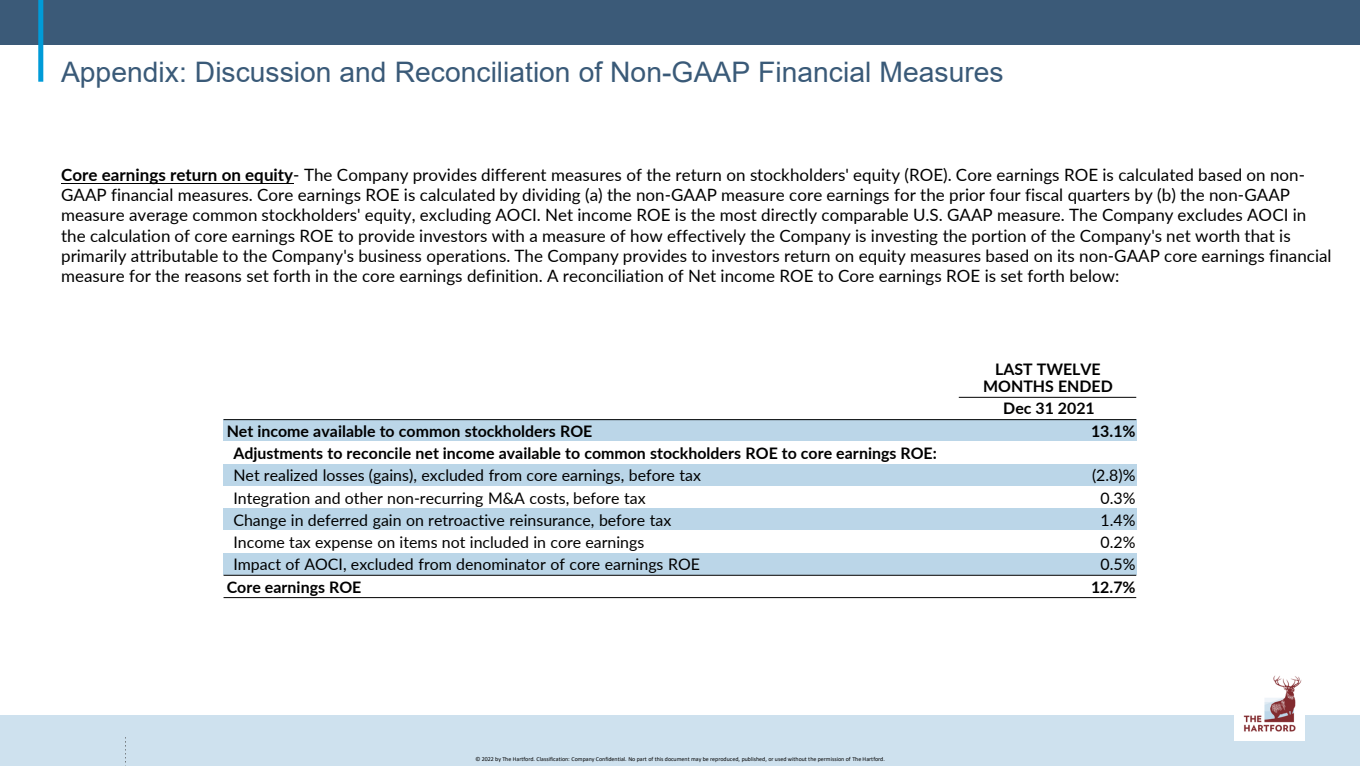
<style>
.page{position:relative;width:1360px;height:767px;background:#fff}
.page>*{position:absolute;margin:0;border:0;box-sizing:border-box;transform-origin:0 0}
.t1{font:28.2px "Arial";color:#3a5a78}
.t2{font:17px/20.4px "Lato";color:#000}
.t3{font:15.9px "Lato";color:#000}
.t4{font:700 15.9px/17.3px "Lato";color:#000;text-align:center}
.t5{font:6px "Calibri";letter-spacing:-.005em;color:#000}
.s1{font-weight:700}
</style>
<div class="page">
<div style="left:0;top:715px;width:1360px;height:51px;background:#cee1ee"></div>
<img style="left:1235px;top:675px;width:70px;height:66px">
<svg style="left:125px;top:737px;width:1px;height:29px"></svg>
<div style="left:0;top:0;width:1360px;height:45px;background:#3b5a78"></div>
<div style="left:38px;top:0;width:5px;height:82px;background:#009bd8"></div>
<hr style="left:61px;top:183px;width:232px;height:1px;background:#000">
<div style="left:224px;top:420px;width:735px;height:22px;background:#bbd6e8"></div>
<div style="left:959px;top:420px;width:177px;height:22px;background:#bbd6e8"></div>
<div style="left:224px;top:464px;width:735px;height:22px;background:#bbd6e8"></div>
<div style="left:959px;top:464px;width:177px;height:22px;background:#bbd6e8"></div>
<div style="left:224px;top:509px;width:735px;height:22px;background:#bbd6e8"></div>
<div style="left:959px;top:509px;width:177px;height:22px;background:#bbd6e8"></div>
<div style="left:224px;top:553px;width:735px;height:22px;background:#bbd6e8"></div>
<div style="left:959px;top:553px;width:177px;height:22px;background:#bbd6e8"></div>
<hr style="left:959px;top:397px;width:177px;height:1px;background:#000">
<hr style="left:224px;top:419px;width:912px;height:1px;background:#000">
<hr style="left:224px;top:575px;width:912px;height:1px;background:#000">
<hr style="left:224px;top:597px;width:912px;height:1px;background:#000">
<p class="t1" style="left:61px;top:56px;width:944px">Appendix: Discussion and Reconciliation of Non-GAAP Financial Measures</p>
<p class="t2" style="left:61px;top:164px;width:1272px"><span class="s1">Core earnings return on equity</span>- The Company provides different measures of the return on stockholders' equity (ROE). Core earnings ROE is calculated based on non-GAAP financial measures. Core earnings ROE is calculated by dividing (a) the non-GAAP measure core earnings for the prior four fiscal quarters by (b) the non-GAAP measure average common stockholders' equity, excluding AOCI. Net income ROE is the most directly comparable U.S. GAAP measure. The Company excludes AOCI in the calculation of core earnings ROE to provide investors with a measure of how effectively the Company is investing the portion of the Company's net worth that is primarily attributable to the Company's business operations. The Company provides to investors return on equity measures based on its non-GAAP core earnings financial measure for the reasons set forth in the core earnings definition. A reconciliation of Net income ROE to Core earnings ROE is set forth below:</p>
<p class="t4" style="left:983px;top:360px;width:131px">LAST TWELVE<br>MONTHS ENDED</p>
<p class="t4" style="left:1003px;top:399px;width:93px">Dec 31 2021</p>
<p class="t4" style="left:227px;top:422px;width:367px">Net income available to common stockholders ROE</p>
<p class="t4" style="left:1091px;top:422px;width:46px">13.1%</p>
<p class="t4" style="left:233px;top:444px;width:705px">Adjustments to reconcile net income available to common stockholders ROE to core earnings ROE:</p>
<p class="t3" style="left:233px;top:464px;width:469px">Net realized losses (gains), excluded from core earnings, before tax</p>
<p class="t3" style="left:1092px;top:464px;width:45px">(2.8)%</p>
<p class="t3" style="left:233px;top:486px;width:414px">Integration and other non-recurring M&amp;A costs, before tax</p>
<p class="t3" style="left:1101px;top:486px;width:36px">0.3%</p>
<p class="t3" style="left:233px;top:508px;width:439px">Change in deferred gain on retroactive reinsurance, before tax</p>
<p class="t3" style="left:1101px;top:508px;width:36px">1.4%</p>
<p class="t3" style="left:233px;top:530px;width:412px">Income tax expense on items not included in core earnings</p>
<p class="t3" style="left:1101px;top:530px;width:36px">0.2%</p>
<p class="t3" style="left:233px;top:553px;width:468px">Impact of AOCI, excluded from denominator of core earnings ROE</p>
<p class="t3" style="left:1101px;top:553px;width:36px">0.5%</p>
<p class="t4" style="left:227px;top:577px;width:136px">Core earnings ROE</p>
<p class="t4" style="left:1091px;top:577px;width:46px">12.7%</p>
<p class="t5" style="left:475px;top:755px;width:411px">© 2022 by The Hartford. Classification: Company Confidential. No part of this document may be reproduced, published, or used without the permission of The Hartford.</p>
</div>
